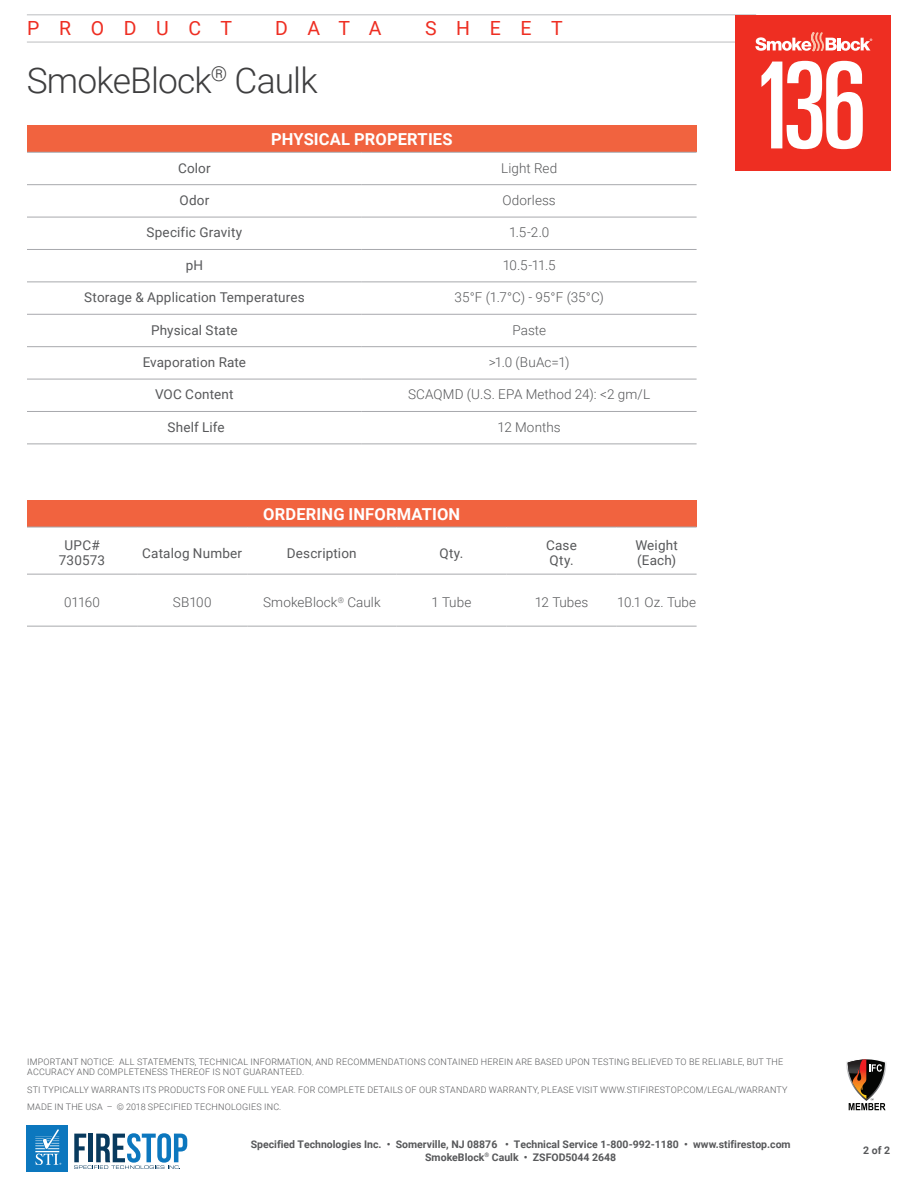
<style>
.page{position:relative;width:918px;height:1188px;background:#fff}
.page>*{position:absolute;margin:0;border:0;box-sizing:border-box;transform-origin:0 0}
.Product_Title{font:300 35.4px "Roboto";letter-spacing:-.025em;color:#3e3e3f}
.t1{font:19.5px "Roboto";letter-spacing:1.005em;color:#ee2e22}
.t2{font:700 16.5px "Roboto";letter-spacing:.01em;color:#fff}
.t3{font:13.5px/15px "Roboto";letter-spacing:.015em;color:#57585a}
.t4{font:300 13.5px "Roboto";letter-spacing:.005em;color:#57585a}
.t5{font:700 10.5px/12.6px "Roboto";color:#57585a;text-align:center}
.Warranty{font:300 9px/10.5px "Roboto";letter-spacing:.025em;color:#57585a}
</style>
<div class="page">
<hr style="left:27px;top:15px;width:729px;height:1px;background:#bcbdc0">
<hr style="left:27px;top:42px;width:729px;height:1px;background:#bcbdc0">
<div style="left:736px;top:15px;width:155px;height:155px;background:#ee2e22"></div>
<svg style="left:761px;top:61px;width:102px;height:88px"></svg>
<svg style="left:755px;top:32px;width:117px;height:19px"></svg>
<svg style="left:74px;top:1133px;width:113px;height:36px"></svg>
<div style="left:27px;top:1126px;width:41px;height:46px;background:#0c77be"></div>
<svg style="left:35px;top:1129px;width:26px;height:36px"></svg>
<div style="left:27px;top:125px;width:670px;height:27px;background:#f1633f"></div>
<hr style="left:27px;top:152px;width:335px;height:1px;background:#a8a9ad">
<hr style="left:362px;top:152px;width:335px;height:1px;background:#a8a9ad">
<hr style="left:27px;top:184px;width:335px;height:1px;background:#a8a9ad">
<hr style="left:362px;top:184px;width:335px;height:1px;background:#a8a9ad">
<hr style="left:27px;top:217px;width:335px;height:1px;background:#a8a9ad">
<hr style="left:362px;top:217px;width:335px;height:1px;background:#a8a9ad">
<hr style="left:27px;top:249px;width:335px;height:1px;background:#a8a9ad">
<hr style="left:362px;top:249px;width:335px;height:1px;background:#a8a9ad">
<hr style="left:27px;top:282px;width:335px;height:1px;background:#a8a9ad">
<hr style="left:362px;top:282px;width:335px;height:1px;background:#a8a9ad">
<hr style="left:27px;top:314px;width:335px;height:1px;background:#a8a9ad">
<hr style="left:362px;top:314px;width:335px;height:1px;background:#a8a9ad">
<hr style="left:27px;top:346px;width:335px;height:1px;background:#a8a9ad">
<hr style="left:362px;top:346px;width:335px;height:1px;background:#a8a9ad">
<hr style="left:27px;top:379px;width:335px;height:1px;background:#a8a9ad">
<hr style="left:362px;top:379px;width:335px;height:1px;background:#a8a9ad">
<hr style="left:27px;top:411px;width:335px;height:1px;background:#a8a9ad">
<hr style="left:362px;top:411px;width:335px;height:1px;background:#a8a9ad">
<hr style="left:27px;top:444px;width:335px;height:1px;background:#a8a9ad">
<hr style="left:362px;top:444px;width:335px;height:1px;background:#a8a9ad">
<div style="left:27px;top:500px;width:670px;height:27px;background:#f1633f"></div>
<hr style="left:27px;top:527px;width:110px;height:1px;background:#a8a9ad">
<hr style="left:137px;top:527px;width:110px;height:1px;background:#a8a9ad">
<hr style="left:247px;top:527px;width:149px;height:1px;background:#a8a9ad">
<hr style="left:396px;top:527px;width:111px;height:1px;background:#a8a9ad">
<hr style="left:507px;top:527px;width:110px;height:1px;background:#a8a9ad">
<hr style="left:617px;top:527px;width:80px;height:1px;background:#a8a9ad">
<hr style="left:27px;top:574px;width:110px;height:1px;background:#a8a9ad">
<hr style="left:137px;top:574px;width:110px;height:1px;background:#a8a9ad">
<hr style="left:247px;top:574px;width:149px;height:1px;background:#a8a9ad">
<hr style="left:396px;top:574px;width:111px;height:1px;background:#a8a9ad">
<hr style="left:507px;top:574px;width:110px;height:1px;background:#a8a9ad">
<hr style="left:617px;top:574px;width:80px;height:1px;background:#a8a9ad">
<hr style="left:27px;top:626px;width:110px;height:1px;background:#a8a9ad">
<hr style="left:137px;top:626px;width:110px;height:1px;background:#a8a9ad">
<hr style="left:247px;top:626px;width:149px;height:1px;background:#a8a9ad">
<hr style="left:396px;top:626px;width:111px;height:1px;background:#a8a9ad">
<hr style="left:507px;top:626px;width:110px;height:1px;background:#a8a9ad">
<hr style="left:617px;top:626px;width:80px;height:1px;background:#a8a9ad">
<svg style="left:846px;top:1059px;width:41px;height:51px"></svg>
<h2 class="t1" style="left:27px;top:15px;width:206px">PRODUCT</h2>
<h2 class="t1" style="left:275px;top:15px;width:108px">DATA</h2>
<h2 class="t1" style="left:425px;top:15px;width:139px">SHEET</h2>
<p class="Product_Title" style="left:27px;top:55px;width:292px">SmokeBlock<sup>®</sup> Caulk</p>
<h3 class="t2" style="left:271px;top:127px;width:183px">PHYSICAL PROPERTIES</h3>
<h3 class="t3" style="left:178px;top:160px;width:34px">Color</h3>
<h3 class="t4" style="left:501px;top:158px;width:58px">Light Red</h3>
<h3 class="t3" style="left:180px;top:192px;width:31px">Odor</h3>
<h3 class="t4" style="left:503px;top:191px;width:55px">Odorless</h3>
<h3 class="t3" style="left:147px;top:225px;width:97px">Specific Gravity</h3>
<h3 class="t4" style="left:509px;top:223px;width:42px">1.5-2.0</h3>
<h3 class="t3" style="left:186px;top:257px;width:19px">pH</h3>
<h3 class="t4" style="left:503px;top:255px;width:54px">10.5-11.5</h3>
<h3 class="t3" style="left:84px;top:289px;width:222px">Storage &amp; Application Temperatures</h3>
<h3 class="t4" style="left:455px;top:288px;width:151px">35°F (1.7°C) - 95°F (35°C)</h3>
<h3 class="t3" style="left:151px;top:322px;width:88px">Physical State</h3>
<h3 class="t4" style="left:512px;top:320px;width:35px">Paste</h3>
<h3 class="t3" style="left:143px;top:354px;width:105px">Evaporation Rate</h3>
<h3 class="t4" style="left:489px;top:353px;width:82px">&gt;1.0 (BuAc=1)</h3>
<h3 class="t3" style="left:155px;top:387px;width:80px">VOC Content</h3>
<h3 class="t4" style="left:408px;top:385px;width:244px">SCAQMD (U.S. EPA Method 24): &lt;2 gm/L</h3>
<h3 class="t3" style="left:167px;top:419px;width:59px">Shelf Life</h3>
<h3 class="t4" style="left:498px;top:417px;width:65px">12 Months</h3>
<h3 class="t2" style="left:263px;top:502px;width:198px">ORDERING INFORMATION</h3>
<h3 class="t3" style="left:59px;top:537px;width:48px;text-align:center">UPC#<br>730573</h3>
<h3 class="t3" style="left:142px;top:545px;width:101px">Catalog Number</h3>
<h3 class="t3" style="left:287px;top:545px;width:71px">Description</h3>
<h3 class="t3" style="left:439px;top:545px;width:26px">Qty.</h3>
<h3 class="t3" style="left:546px;top:537px;width:32px">Case<br>Qty.</h3>
<h3 class="t3" style="left:635px;top:537px;width:44px">Weight (Each)</h3>
<h3 class="t4" style="left:64px;top:593px;width:38px">01160</h3>
<h3 class="t4" style="left:173px;top:593px;width:40px">SB100</h3>
<h3 class="t4" style="left:263px;top:593px;width:119px">SmokeBlock<sup>®</sup> Caulk</h3>
<h3 class="t4" style="left:432px;top:593px;width:41px">1 Tube</h3>
<h3 class="t4" style="left:535px;top:593px;width:55px">12 Tubes</h3>
<h3 class="t4" style="left:617px;top:593px;width:81px">10.1 Oz. Tube</h3>
<p class="Warranty" style="left:27px;top:1056px;width:758px">IMPORTANT NOTICE: ALL STATEMENTS, TECHNICAL INFORMATION, AND RECOMMENDATIONS CONTAINED HEREIN ARE BASED UPON TESTING BELIEVED TO BE RELIABLE, BUT THE<br>ACCURACY AND COMPLETENESS THEREOF IS NOT GUARANTEED.</p>
<p class="Warranty" style="left:27px;top:1084px;width:762px">STI TYPICALLY WARRANTS ITS PRODUCTS FOR ONE FULL YEAR. FOR COMPLETE DETAILS OF OUR STANDARD WARRANTY, PLEASE VISIT WWW.STIFIRESTOP.COM/LEGAL/WARRANTY</p>
<p class="Warranty" style="left:27px;top:1101px;width:256px">MADE IN THE USA – © 2018 SPECIFIED TECHNOLOGIES INC.</p>
<p class="t5" style="left:251px;top:1138px;width:541px">Specified Technologies Inc. • Somerville, NJ 08876 • Technical Service 1-800-992-1180 • www.stifirestop.com<br>SmokeBlock<sup>®</sup> Caulk • ZSFOD5044 2648</p>
<p class="t5" style="left:863px;top:1144px;width:28px">2 of 2</p>
</div>
